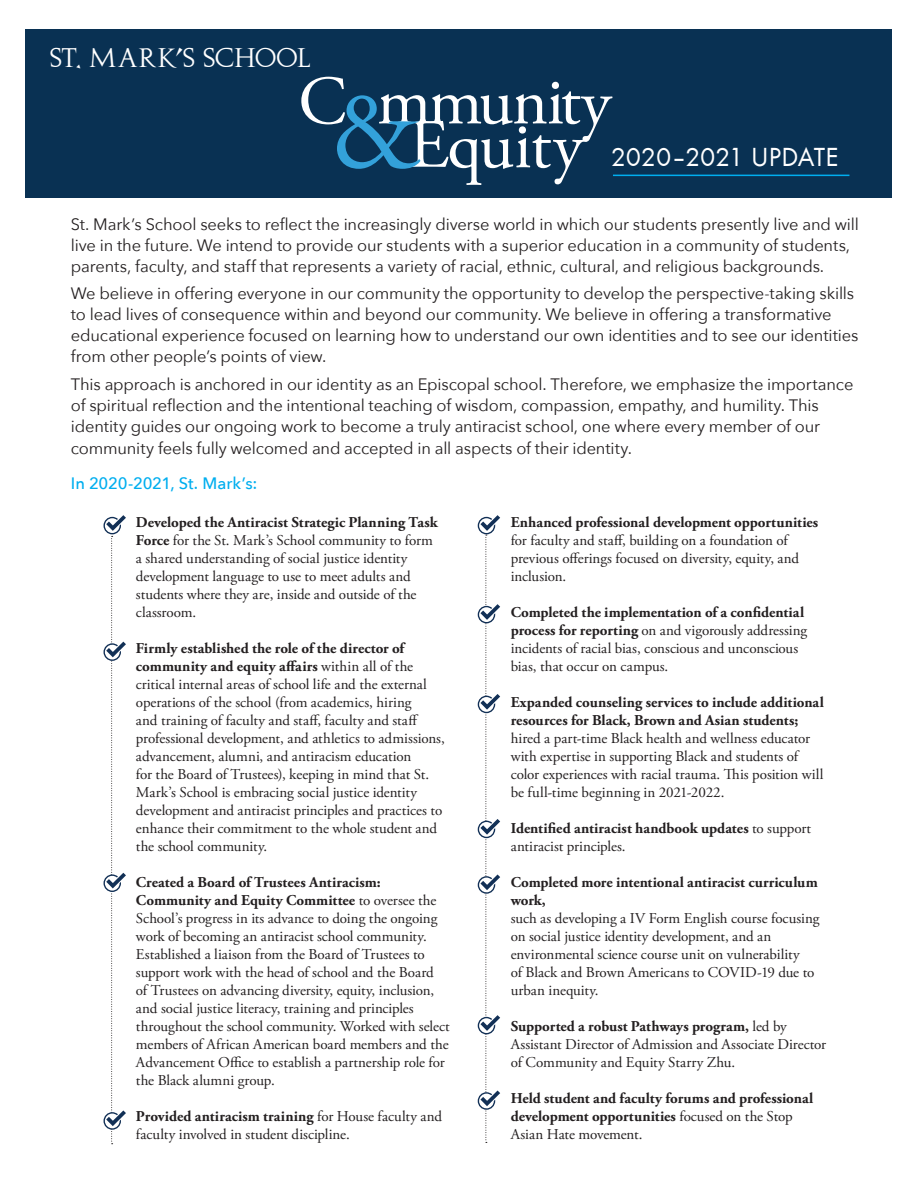
<style>
.page{position:relative;width:918px;height:1188px;background:#fff}
.page>*{position:absolute;margin:0;border:0;box-sizing:border-box;transform-origin:0 0}
.t1{font:27px "Futura TEE";letter-spacing:-.01em;color:#fff}
.t2{font:25.05px "Aurea Titling";letter-spacing:-.01em;color:#fff}
.t3{font:16.5px/21px "Avenir Next";letter-spacing:-.01em;color:#231f20}
.t4{font:500 16.5px "Avenir Next";letter-spacing:-.01em;color:#00aeef}
.t5{font:15px/18px "Adobe Garamond Pro";color:#231f20}
.t6{font:700 15px/18px "Adobe Garamond Pro";color:#231f20}
.s1{font-weight:700}
.s2{font-weight:400}
</style>
<div class="page">
<div style="left:26px;top:29px;width:866px;height:169px;background:#093153"></div>
<svg style="left:104px;top:515px;width:22px;height:629px"></svg>
<svg style="left:478px;top:515px;width:22px;height:628px"></svg>
<svg style="left:301px;top:77px;width:312px;height:108px"></svg>
<hr style="left:613px;top:175px;width:236px;height:1px;background:#00aeef">
<p class="t2" style="left:50px;top:41px;width:263px">ST. MARK’S SCHOOL</p>
<p class="t1" style="left:611px;top:141px;width:229px">2020–2021 UPDATE</p>
<p class="t3" style="left:71px;top:213px;width:790px">St. Mark’s School seeks to reflect the increasingly diverse world in which our students presently live and will live in the future. We intend to provide our students with a superior education in a community of students, parents, faculty, and staff that represents a variety of racial, ethnic, cultural, and religious backgrounds.</p>
<p class="t3" style="left:71px;top:282px;width:789px">We believe in offering everyone in our community the opportunity to develop the perspective-taking skills to lead lives of consequence within and beyond our community. We believe in offering a transformative educational experience focused on learning how to understand our own identities and to see our identities from other people’s points of view.</p>
<p class="t3" style="left:71px;top:373px;width:784px">This approach is anchored in our identity as an Episcopal school. Therefore, we emphasize the importance of spiritual reflection and the intentional teaching of wisdom, compassion, empathy, and humility. This identity guides our ongoing work to become a truly antiracist school, one where every member of our community feels fully welcomed and accepted in all aspects of their identity.</p>
<p class="t4" style="left:71px;top:469px;width:188px">In 2020-2021, St. Mark’s:</p>
<p class="t5" style="left:136px;top:514px;width:303px"><span class="s1">Developed the Antiracist Strategic Planning Task Force</span> for the St. Mark’s School community to form a shared understanding of social justice identity development language to use to meet adults and students where they are, inside and outside of the classroom.</p>
<p class="t5" style="left:136px;top:640px;width:310px"><span class="s1">Firmly established the role of the director of community and equity affairs</span> within all of the critical internal areas of school life and the external operations of the school (from academics, hiring<br>and training of faculty and staff, faculty and staff professional development, and athletics to admissions, advancement, alumni, and antiracism education<br>for the Board of Trustees), keeping in mind that St.<br>Mark’s School is embracing social justice identity development and antiracist principles and practices to enhance their commitment to the whole student and the school community.</p>
<p class="t5" style="left:136px;top:874px;width:315px"><span class="s1">Created a Board of Trustees Antiracism:<br>Community and Equity Committee</span> to oversee the School’s progress in its advance to doing the ongoing work of becoming an antiracist school community.<br>Established a liaison from the Board of Trustees to support work with the head of school and the Board<br>of Trustees on advancing diversity, equity, inclusion, and social justice literacy, training and principles throughout the school community. Worked with select members of African American board members and the Advancement Office to establish a partnership role for the Black alumni group.</p>
<p class="t5" style="left:136px;top:1108px;width:308px"><span class="s1">Provided antiracism training</span> for House faculty and faculty involved in student discipline.</p>
<p class="t5" style="left:511px;top:514px;width:309px"><span class="s1">Enhanced professional development opportunities </span>for faculty and staff, building on a foundation of previous offerings focused on diversity, equity, and inclusion.</p>
<p class="t5" style="left:511px;top:604px;width:298px"><span class="s1">Completed the implementation of a confidential process for reporting</span> on and vigorously addressing incidents of racial bias, conscious and unconscious bias, that occur on campus.</p>
<p class="t5" style="left:511px;top:694px;width:315px"><span class="s1">Expanded counseling services to include additional resources for Black, Brown and Asian students; </span>hired a part-time Black health and wellness educator with expertise in supporting Black and students of color experiences with racial trauma. This position will be full-time beginning in 2021-2022.</p>
<p class="t6" style="left:511px;top:820px;width:302px">Identified antiracist handbook updates <span class="s2">to support antiracist principles.</span></p>
<p class="t5" style="left:511px;top:874px;width:310px"><span class="s1">Completed more intentional antiracist curriculum work,<br></span>such as developing a IV Form English course focusing on social justice identity development, and an environmental science course unit on vulnerability<br>of Black and Brown Americans to COVID-19 due to urban inequity.</p>
<p class="t5" style="left:511px;top:1018px;width:317px"><span class="s1">Supported a robust Pathways program,</span> led by<br>Assistant Director of Admission and Associate Director of Community and Equity Starry Zhu.</p>
<p class="t6" style="left:511px;top:1090px;width:304px">Held student and faculty forums and professional development opportunities <span class="s2">focused on the Stop<br>Asian Hate movement.</span></p>
</div>
